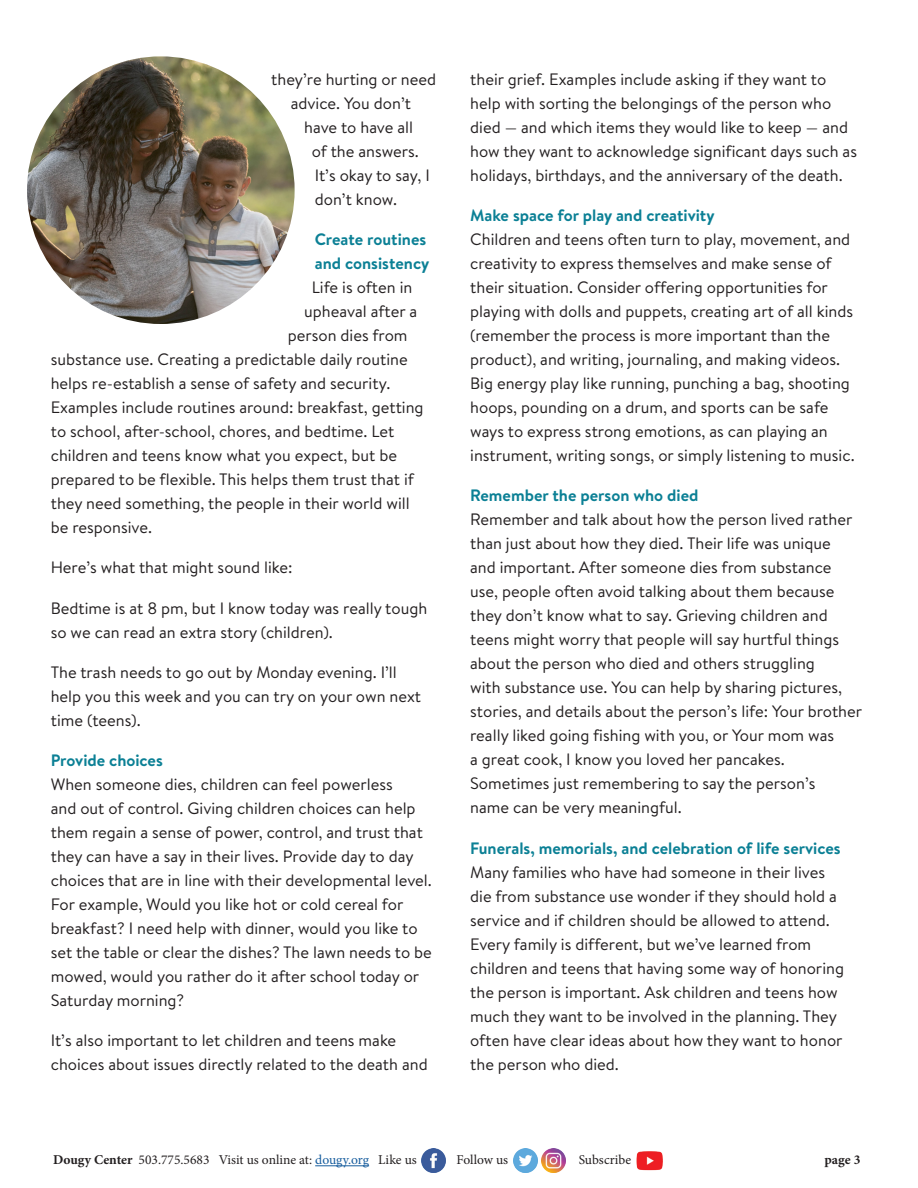
<style>
.page{position:relative;width:918px;height:1188px;background:#fff}
.page>*{position:absolute;margin:0;border:0;box-sizing:border-box;transform-origin:0 0}
.t1{font:16.5px/24px "Brandon Text";color:#231f20}
.t2{font:700 16.5px "Brandon Text";color:#0b8095}
.t3{font:13.5px "Minion Pro";color:#231f20}
.t4{font:700 13.5px "Minion Pro";color:#231f20}
.s1{font-weight:700;color:#0b8095}
.s2{font-weight:700;color:#fff}
.s3{font-weight:700}
.s4{color:#175d9e}
</style>
<div class="page">
<img style="left:27px;top:56px;width:268px;height:268px;border-radius:134px">
<hr style="left:315px;top:1165px;width:54px;height:1px;background:#175d9e">
<img style="left:422px;top:1149px;width:23px;height:23px">
<img style="left:514px;top:1149px;width:23px;height:23px">
<img style="left:636px;top:1151px;width:27px;height:20px">
<img style="left:542px;top:1148px;width:24px;height:24px">
<p class="t1" style="left:271px;top:67px;width:166px">they’re hurting or need</p>
<p class="t1" style="left:291px;top:91px;width:122px">advice. You don’t</p>
<p class="t1" style="left:304px;top:115px;width:110px">have to have all</p>
<p class="t1" style="left:312px;top:139px;width:109px">of the answers.</p>
<p class="t1" style="left:315px;top:163px;width:117px">It’s okay to say, I</p>
<p class="t1" style="left:315px;top:187px;width:84px">don’t know.</p>
<p class="t2" style="left:315px;top:228px;width:113px">Create routines</p>
<p class="t2" style="left:315px;top:252px;width:116px">and consistency</p>
<p class="t1" style="left:312px;top:275px;width:102px">Life is often in</p>
<p class="t1" style="left:304px;top:299px;width:115px">upheaval after a</p>
<p class="t1" style="left:288px;top:323px;width:121px">person dies from</p>
<p class="t1" style="left:51px;top:347px;width:359px">substance use. Creating a predictable daily routine</p>
<p class="t1" style="left:51px;top:371px;width:341px">helps re-establish a sense of safety and security.</p>
<p class="t1" style="left:51px;top:395px;width:374px">Examples include routines around: breakfast, getting</p>
<p class="t1" style="left:51px;top:419px;width:345px">to school, after-school, chores, and bedtime. Let</p>
<p class="t1" style="left:51px;top:443px;width:348px">children and teens know what you expect, but be</p>
<p class="t1" style="left:51px;top:467px;width:365px">prepared to be flexible. This helps them trust that if</p>
<p class="t1" style="left:51px;top:491px;width:361px">they need something, the people in their world will</p>
<p class="t1" style="left:51px;top:515px;width:103px">be responsive.</p>
<p class="t1" style="left:51px;top:555px;width:243px">Here’s what that might sound like:</p>
<p class="t1" style="left:51px;top:595px;width:378px">Bedtime is at 8 pm, but I know today was really tough so we can read an extra story (children).</p>
<p class="t1" style="left:51px;top:660px;width:372px">The trash needs to go out by Monday evening. I’ll help you this week and you can try on your own next time (teens).</p>
<p class="t1" style="left:51px;top:748px;width:383px"><span class="s1">Provide choices<br></span>When someone dies, children can feel powerless<br>and out of control. Giving children choices can help them regain a sense of power, control, and trust that they can have a say in their lives. Provide day to day choices that are in line with their developmental level.<br>For example, Would you like hot or cold cereal for breakfast? I need help with dinner, would you like to set the table or clear the dishes? The lawn needs to be mowed, would you rather do it after school today or Saturday morning?</p>
<p class="t1" style="left:51px;top:1028px;width:379px">It’s also important to let children and teens make choices about issues directly related to the death and</p>
<p class="t1" style="left:470px;top:67px;width:388px">their grief. Examples include asking if they want to help with sorting the belongings of the person who died — and which items they would like to keep — and how they want to acknowledge significant days such as holidays, birthdays, and the anniversary of the death.</p>
<p class="t1" style="left:470px;top:203px;width:386px"><span class="s1">Make space for play and creativity<br></span>Children and teens often turn to play, movement, and creativity to express themselves and make sense of their situation. Consider offering opportunities for playing with dolls and puppets, creating art of all kinds (remember the process is more important than the product), and writing, journaling, and making videos.<br>Big energy play like running, punching a bag, shooting hoops, pounding on a drum, and sports can be safe ways to express strong emotions, as can playing an instrument, writing songs, or simply listening to music.</p>
<p class="t1" style="left:470px;top:483px;width:394px"><span class="s1">Remember the person who died<br></span>Remember and talk about how the person lived rather than just about how they died. Their life was unique<br>and important. After someone dies from substance use, people often avoid talking about them because they don’t know what to say. Grieving children and teens might worry that people will say hurtful things about the person who died and others struggling<br>with substance use. You can help by sharing pictures, stories, and details about the person’s life: Your brother really liked going fishing with you, or Your mom was<br>a great cook, I know you loved her pancakes.<br>Sometimes just remembering to say the person’s<br>name can be very meaningful.</p>
<p class="t1" style="left:470px;top:835px;width:375px"><span class="s1">Funerals, memorials, and celebration of life services </span>Many families who have had someone in their lives die from substance use wonder if they should hold a service and if children should be allowed to attend.<br>Every family is different, but we’ve learned from children and teens that having some way of honoring the person is important. Ask children and teens how much they want to be involved in the planning. They often have clear ideas about how they want to honor the person who died.</p>
<p class="t3" style="left:29px;top:1151px;width:389px"><span class="s2">The</span> <span class="s3">Dougy Center</span> 503.775.5683 Visit us online at: <span class="s4">dougy.org</span> Like us</p>
<p class="t3" style="left:457px;top:1151px;width:53px">Follow us</p>
<p class="t3" style="left:579px;top:1151px;width:54px">Subscribe</p>
<p class="t4" style="left:824px;top:1151px;width:38px">page 3</p>
</div>
